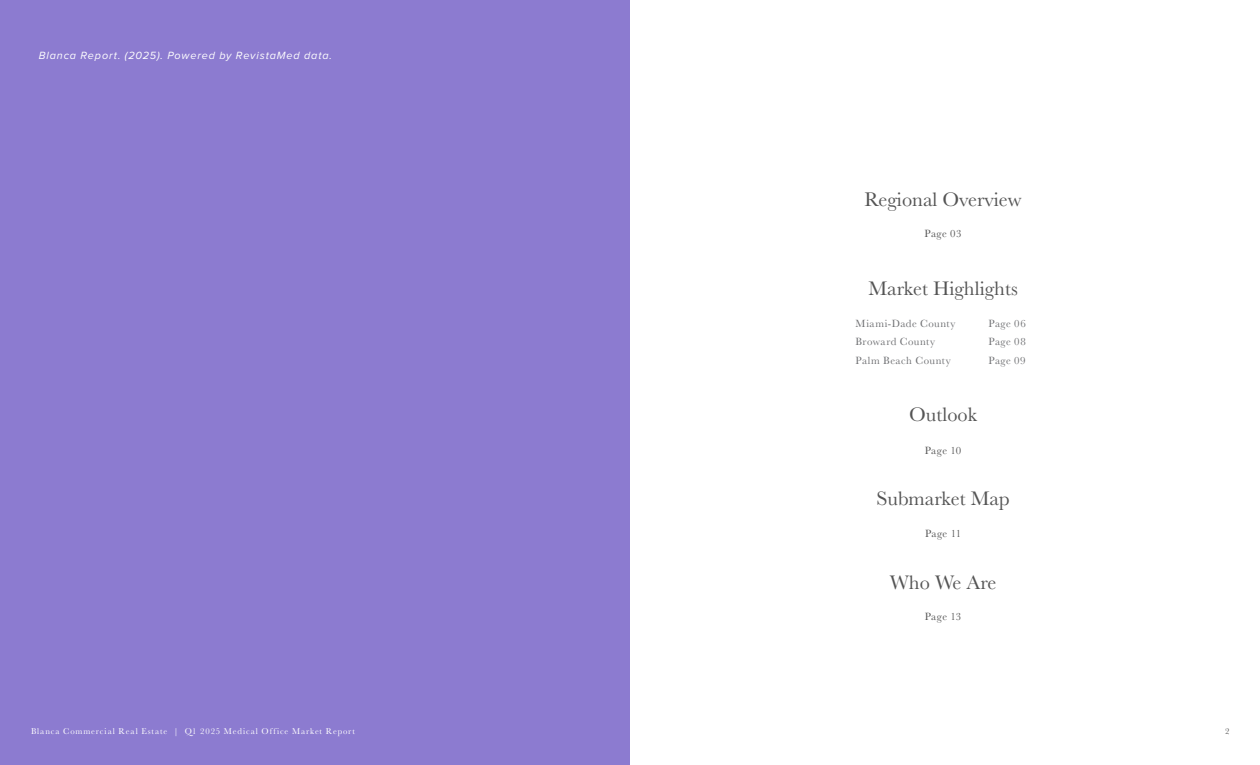
<style>
.page{position:relative;width:1260px;height:765px;background:#fff}
.page>*{position:absolute;margin:0;border:0;box-sizing:border-box;transform-origin:0 0}
.t1{font:20.38px "Baskerville";color:#545454}
.t2{font:10.88px/18.5px "Baskerville";letter-spacing:.045em;color:#6d6e71}
.t3{font:italic 10.88px "Proxima Nova";letter-spacing:.08em;color:#fff}
.t4{font:10.88px "Baskerville";letter-spacing:.045em;color:#545454}
.t5{font:8.75px "Baskerville";letter-spacing:.1em;color:#fff}
.t6{font:8.75px "Baskerville";color:#545454}
</style>
<div class="page">
<div style="left:0;top:0;width:630px;height:765px;background:#8c7bd0"></div>
<p class="t3" style="left:39px;top:48px;width:295px">Blanca Report. (2025). Powered by RevistaMed data.</p>
<p class="t5" style="left:31px;top:726px;width:326px">Blanca Commercial Real Estate | Q1 2025 Medical Office Market Report</p>
<h1 class="t1" style="left:865px;top:187px;width:159px">Regional Overview</h1>
<p class="t4" style="left:925px;top:227px;width:39px">Page 03</p>
<h1 class="t1" style="left:868px;top:276px;width:151px">Market Highlights</h1>
<p class="t2" style="left:856px;top:314px;width:101px">Miami-Dade County<br>Broward County<br>Palm Beach County</p>
<p class="t2" style="left:989px;top:314px;width:39px;text-align:justify">Page 06<br>Page 08<br>Page 09</p>
<h1 class="t1" style="left:909px;top:402px;width:69px">Outlook</h1>
<p class="t4" style="left:925px;top:443px;width:38px">Page 10</p>
<h1 class="t1" style="left:876px;top:486px;width:135px">Submarket Map</h1>
<p class="t4" style="left:925px;top:526px;width:38px">Page 11</p>
<h1 class="t1" style="left:890px;top:569px;width:108px">Who We Are</h1>
<p class="t4" style="left:925px;top:609px;width:38px">Page 13</p>
<p class="t6" style="left:1225px;top:726px;width:6px">2</p>
</div>
